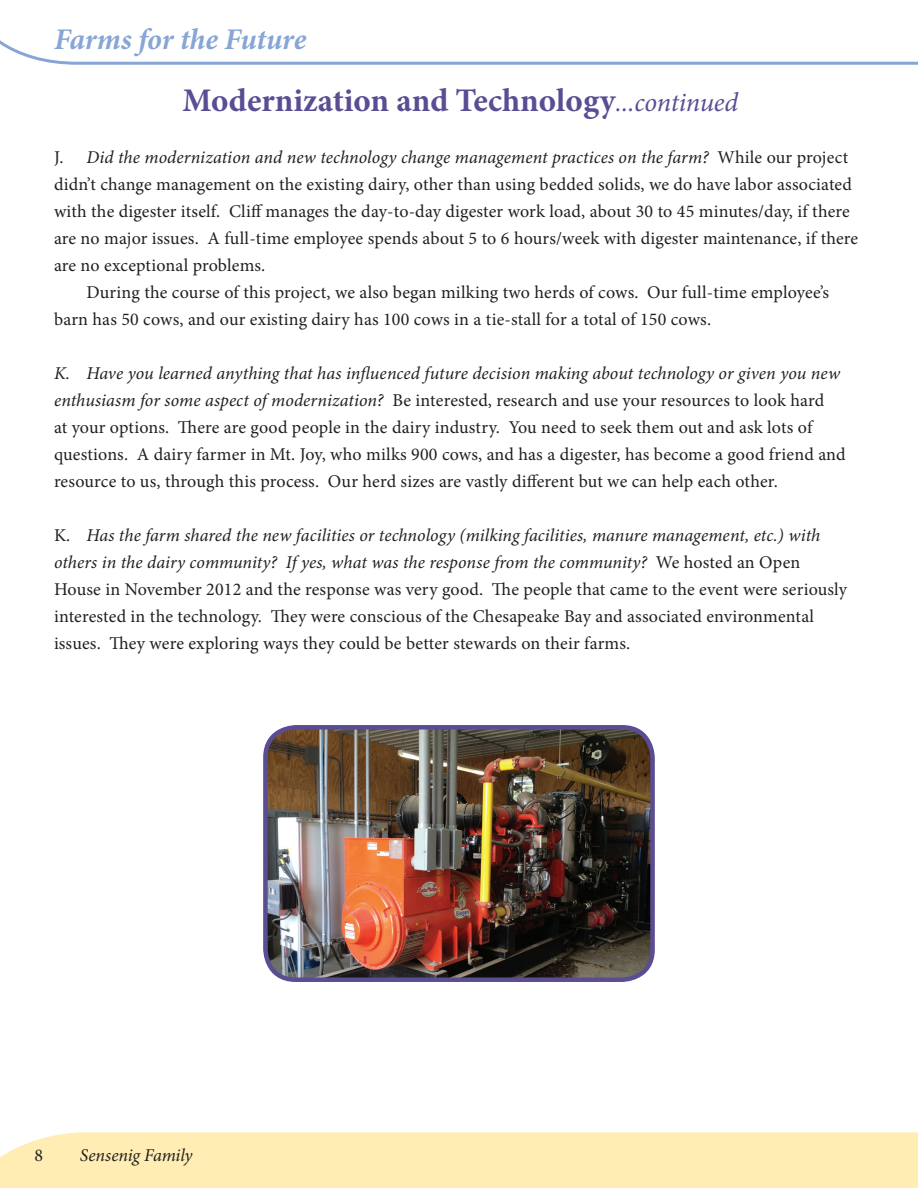
<style>
.page{position:relative;width:918px;height:1188px;background:#fff}
.page>*{position:absolute;margin:0;border:0;box-sizing:border-box;transform-origin:0 0}
.t1{font:700 33px "Minion Pro";color:#5b4d93}
.t2{font:italic 700 30px "Minion Pro";letter-spacing:-.005em;color:#87a5d5}
.t3{font:18px/27px "Minion Pro";letter-spacing:.01em;color:#231f20}
.t4{font:italic 18px "Minion Pro";letter-spacing:.005em;color:#231f20}
.s1{font-weight:400;font-style:italic;font-size:27px}
.s2{font-style:normal}
.s3{font-style:italic}
</style>
<div class="page">
<div style="left:0;top:1132px;width:918px;height:56px;background:#ffedb3"></div>
<svg style="left:0;top:40px;width:918px;height:25px"></svg>
<img style="left:268px;top:730px;width:382px;height:247px">
<div style="left:263px;top:725px;width:392px;height:257px;border:4px solid #5b4d93;border-radius:30px"></div>
<h2 class="t2" style="left:54px;top:18px;width:254px">Farms for the Future</h2>
<h1 class="t1" style="left:183px;top:77px;width:557px">Modernization and Technology<span class="s1">...continued</span></h1>
<p class="t4" style="left:54px;top:145px;width:796px"><span class="s2">J.</span> Did the modernization and new technology change management practices on the farm? <span class="s2">While our project</span></p>
<p class="t3" style="left:54px;top:171px;width:800px">didn’t change management on the existing dairy, other than using bedded solids, we do have labor associated</p>
<p class="t3" style="left:54px;top:198px;width:797px">with the digester itself. Cliff manages the day-to-day digester work load, about 30 to 45 minutes/day, if there</p>
<p class="t3" style="left:54px;top:225px;width:806px">are no major issues. A full-time employee spends about 5 to 6 hours/week with digester maintenance, if there</p>
<p class="t3" style="left:54px;top:252px;width:213px">are no exceptional problems.</p>
<p class="t3" style="left:86px;top:279px;width:744px">During the course of this project, we also began milking two herds of cows. Our full-time employee’s</p>
<p class="t3" style="left:54px;top:306px;width:659px">barn has 50 cows, and our existing dairy has 100 cows in a tie-stall for a total of 150 cows.</p>
<p class="t3" style="left:54px;top:360px;width:793px"><span class="s3">K. Have you learned anything that has influenced future decision making about technology or given you new enthusiasm for some aspect of modernization?</span> Be interested, research and use your resources to look hard<br>at your options. There are good people in the dairy industry. You need to seek them out and ask lots of questions. A dairy farmer in Mt. Joy, who milks 900 cows, and has a digester, has become a good friend and resource to us, through this process. Our herd sizes are vastly different but we can help each other.</p>
<p class="t3" style="left:54px;top:522px;width:795px">K. <span class="s3">Has the farm shared the new facilities or technology (milking facilities, manure management, etc.) with others in the dairy community? If yes, what was the response from the community?</span> We hosted an Open House in November 2012 and the response was very good. The people that came to the event were seriously interested in the technology. They were conscious of the Chesapeake Bay and associated environmental issues. They were exploring ways they could be better stewards on their farms.</p>
<p class="t3" style="left:34px;top:1142px;width:10px">8</p>
<p class="t4" style="left:80px;top:1143px;width:114px">Sensenig Family</p>
</div>
